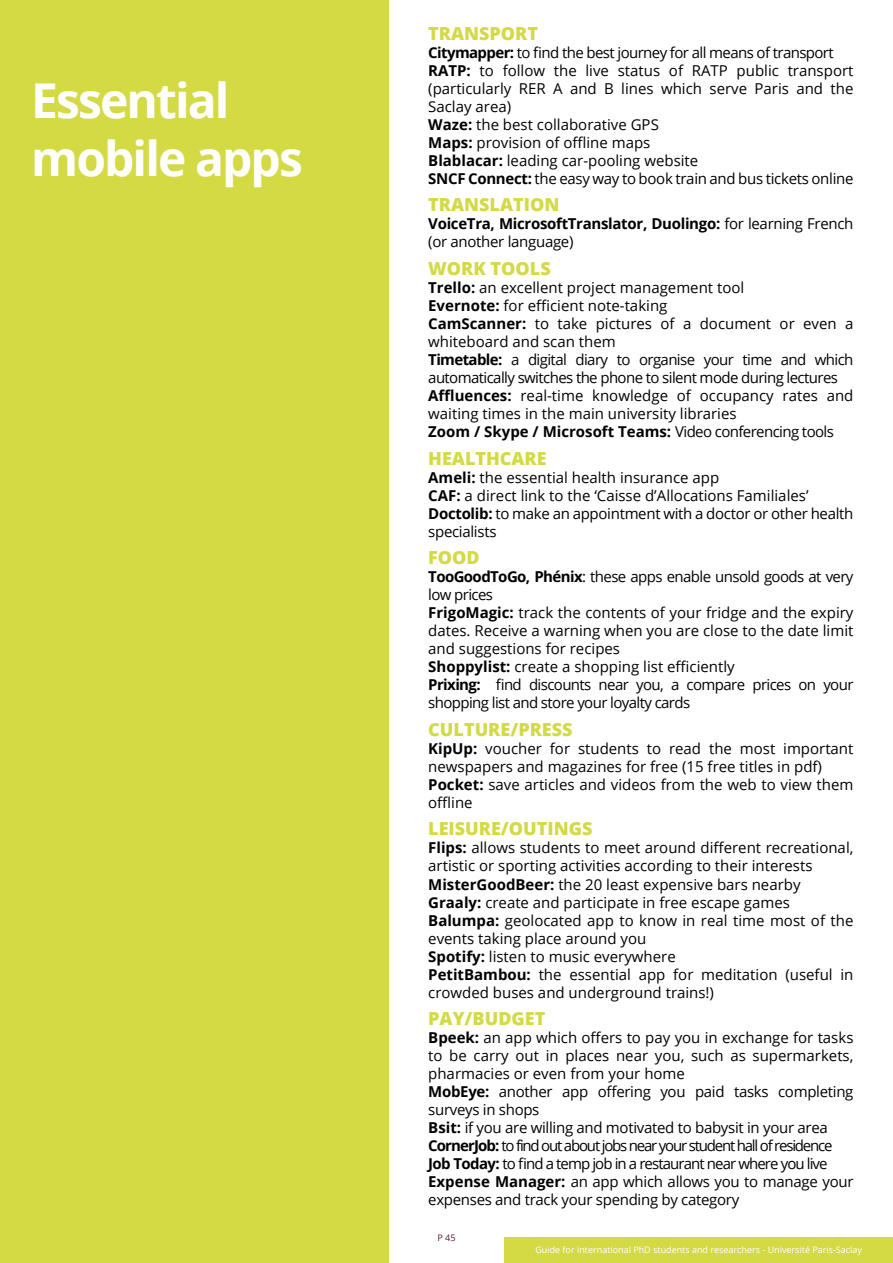
<style>
.page{position:relative;width:893px;height:1263px;background:#fff}
.page>*{position:absolute;margin:0;border:0;box-sizing:border-box;transform-origin:0 0}
.t1{font:700 48px/57.6px "Open Sans";letter-spacing:-.04em;color:#fff}
.t2{font:800 18px "Open Sans";color:#d3da44}
.t3{font:15px/18px "Open Sans";color:#020203}
.t4{font:15px/18px "Open Sans";letter-spacing:-.02em;color:#020203}
.t5{font:700 15px/18px "Open Sans";letter-spacing:-.02em;color:#020203}
.t6{font:9px "Open Sans";color:#fff}
.t7{font:9px "Open Sans";color:#62123f}
.s1{font-weight:700}
.s2{font-weight:400}
</style>
<div class="page">
<div style="left:504px;top:1237px;width:389px;height:26px;background:#d3da44"></div>
<div style="left:0;top:0;width:389px;height:1263px;background:#d3da44"></div>
<h1 class="t1" style="left:31px;top:71px;width:273px">Essential mobile apps</h1>
<p class="t2" style="left:428px;top:20px;width:111px">TRANSPORT</p>
<p class="t3" style="left:428px;top:43px;width:427px"><span class="s1">Citymapper:</span> to find the best journey for all means of transport <span class="s1">RATP:</span> to follow the live status of RATP public transport (particularly RER A and B lines which serve Paris and the Saclay area)<br><span class="s1">Waze:</span> the best collaborative GPS<br><span class="s1">Maps:</span> provision of offline maps<br><span class="s1">Blablacar:</span> leading car-pooling website<br><span class="s1">SNCF Connect:</span> the easy way to book train and bus tickets online</p>
<p class="t2" style="left:428px;top:191px;width:133px">TRANSLATION</p>
<p class="t5" style="left:428px;top:215px;width:427px">VoiceTra, MicrosoftTranslator, Duolingo: <span class="s2">for learning French (or another language)</span></p>
<p class="t2" style="left:428px;top:255px;width:124px">WORK TOOLS</p>
<p class="t3" style="left:428px;top:278px;width:427px"><span class="s1">Trello:</span> an excellent project management tool<br><span class="s1">Evernote:</span> for efficient note-taking<br><span class="s1">CamScanner:</span> to take pictures of a document or even a whiteboard and scan them<br><span class="s1">Timetable:</span> a digital diary to organise your time and which automatically switches the phone to silent mode during lectures <span class="s1">Affluences:</span> real-time knowledge of occupancy rates and waiting times in the main university libraries<br><span class="s1">Zoom / Skype / Microsoft Teams:</span> Video conferencing tools</p>
<p class="t2" style="left:428px;top:444px;width:120px">HEALTHCARE</p>
<p class="t3" style="left:428px;top:468px;width:427px"><span class="s1">Ameli:</span> the essential health insurance app<br><span class="s1">CAF:</span> a direct link to the ‘Caisse d’Allocations Familiales’ <span class="s1">Doctolib:</span> to make an appointment with a doctor or other health specialists</p>
<p class="t2" style="left:428px;top:544px;width:53px">FOOD</p>
<p class="t3" style="left:428px;top:567px;width:427px"><span class="s1">TooGoodToGo, Phénix</span>: these apps enable unsold goods at very low prices<br><span class="s1">FrigoMagic:</span> track the contents of your fridge and the expiry dates. Receive a warning when you are close to the date limit and suggestions for recipes<br><span class="s1">Shoppylist:</span> create a shopping list efficiently<br><span class="s1">Prixing:</span> find discounts near you, a compare prices on your shopping list and store your loyalty cards</p>
<p class="t2" style="left:428px;top:716px;width:146px">CULTURE/PRESS</p>
<p class="t3" style="left:428px;top:739px;width:427px"><span class="s1">KipUp:</span> voucher for students to read the most important newspapers and magazines for free (15 free titles in pdf)<br><span class="s1">Pocket:</span> save articles and videos from the web to view them offline</p>
<p class="t2" style="left:428px;top:815px;width:166px">LEISURE/OUTINGS</p>
<p class="t3" style="left:428px;top:839px;width:427px"><span class="s1">Flips:</span> allows students to meet around different recreational, artistic or sporting activities according to their interests <span class="s1">MisterGoodBeer:</span> the 20 least expensive bars nearby <span class="s1">Graaly:</span> create and participate in free escape games <span class="s1">Balumpa:</span> geolocated app to know in real time most of the events taking place around you<br><span class="s1">Spotify:</span> listen to music everywhere<br><span class="s1">PetitBambou:</span> the essential app for meditation (useful in crowded buses and underground trains!)</p>
<p class="t2" style="left:428px;top:1005px;width:119px">PAY/BUDGET</p>
<p class="t4" style="left:428px;top:1028px;width:427px"><span class="s1">Bpeek:</span> an app which offers to pay you in exchange for tasks to be carry out in places near you, such as supermarkets, pharmacies or even from your home<br><span class="s1">MobEye:</span> another app offering you paid tasks completing surveys in shops<br><span class="s1">Bsit:</span> if you are willing and motivated to babysit in your area <span class="s1">CornerJob:</span> to find out about jobs near your student hall of residence <span class="s1">Job Today:</span> to find a temp job in a restaurant near where you live <span class="s1">Expense Manager:</span> an app which allows you to manage your expenses and track your spending by category</p>
<p class="t6" style="left:535px;top:1244px;width:328px">Guide for international PhD students and researchers - Université Paris-Saclay</p>
<p class="t7" style="left:437px;top:1231px;width:20px">P 45</p>
</div>
